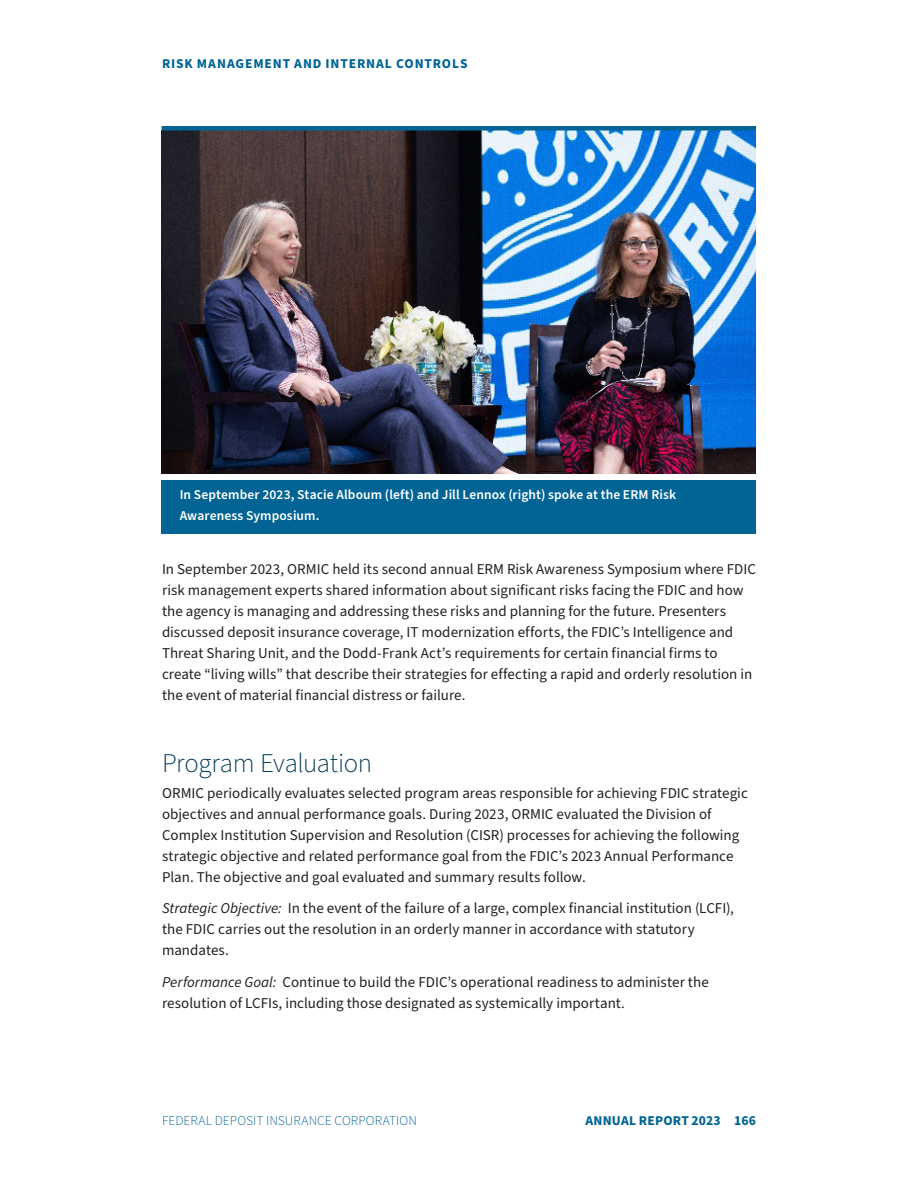
<style>
.page{position:relative;width:918px;height:1188px;background:#fff}
.page>*{position:absolute;margin:0;border:0;box-sizing:border-box;transform-origin:0 0}
.t1{font:300 27px "Source Sans Pro";letter-spacing:-.015em;color:#023b5a}
.t2{font:15px/21px "Source Sans Pro";color:#231f20}
.t3{font:600 13.5px/21px "Source Sans Pro";letter-spacing:.01em;color:#fff}
.t4{font:300 13.5px "Source Sans Pro";letter-spacing:.005em;color:#016495}
.t5{font:700 13.5px "Source Sans Pro";letter-spacing:.06em;color:#016495}
.t6{font:700 13.5px "Source Sans Pro";letter-spacing:.015em;color:#016495}
.s1{font-style:italic}
</style>
<div class="page">
<img style="left:162px;top:131px;width:593px;height:342px">
<div style="left:162px;top:480px;width:594px;height:54px;background:#016495"></div>
<div style="left:162px;top:126px;width:594px;height:5px;background:#016495"></div>
<p class="t5" style="left:162px;top:55px;width:307px">RISK MANAGEMENT AND INTERNAL CONTROLS</p>
<p class="t3" style="left:180px;top:484px;width:498px">In September 2023, Stacie Alboum (left) and Jill Lennox (right) spoke at the ERM Risk<br>Awareness Symposium.</p>
<p class="t2" style="left:162px;top:559px;width:595px">In September 2023, ORMIC held its second annual ERM Risk Awareness Symposium where FDIC risk management experts shared information about significant risks facing the FDIC and how the agency is managing and addressing these risks and planning for the future. Presenters discussed deposit insurance coverage, IT modernization efforts, the FDIC’s Intelligence and Threat Sharing Unit, and the Dodd-Frank Act’s requirements for certain financial firms to create “living wills” that describe their strategies for effecting a rapid and orderly resolution in the event of material financial distress or failure.</p>
<h3 class="t1" style="left:162px;top:745px;width:212px">Program Evaluation</h3>
<p class="t2" style="left:162px;top:783px;width:587px">ORMIC periodically evaluates selected program areas responsible for achieving FDIC strategic objectives and annual performance goals. During 2023, ORMIC evaluated the Division of Complex Institution Supervision and Resolution (CISR) processes for achieving the following strategic objective and related performance goal from the FDIC’s 2023 Annual Performance Plan. The objective and goal evaluated and summary results follow.</p>
<p class="t2" style="left:162px;top:898px;width:574px"><span class="s1">Strategic Objective:</span> In the event of the failure of a large, complex financial institution (LCFI), the FDIC carries out the resolution in an orderly manner in accordance with statutory mandates.</p>
<p class="t2" style="left:162px;top:972px;width:548px"><span class="s1">Performance Goal:</span> Continue to build the FDIC’s operational readiness to administer the resolution of LCFIs, including those designated as systemically important.</p>
<p class="t4" style="left:162px;top:1111px;width:257px">FEDERAL DEPOSIT INSURANCE CORPORATION</p>
<p class="t6" style="left:585px;top:1111px;width:172px">ANNUAL REPORT 2023 166</p>
</div>
